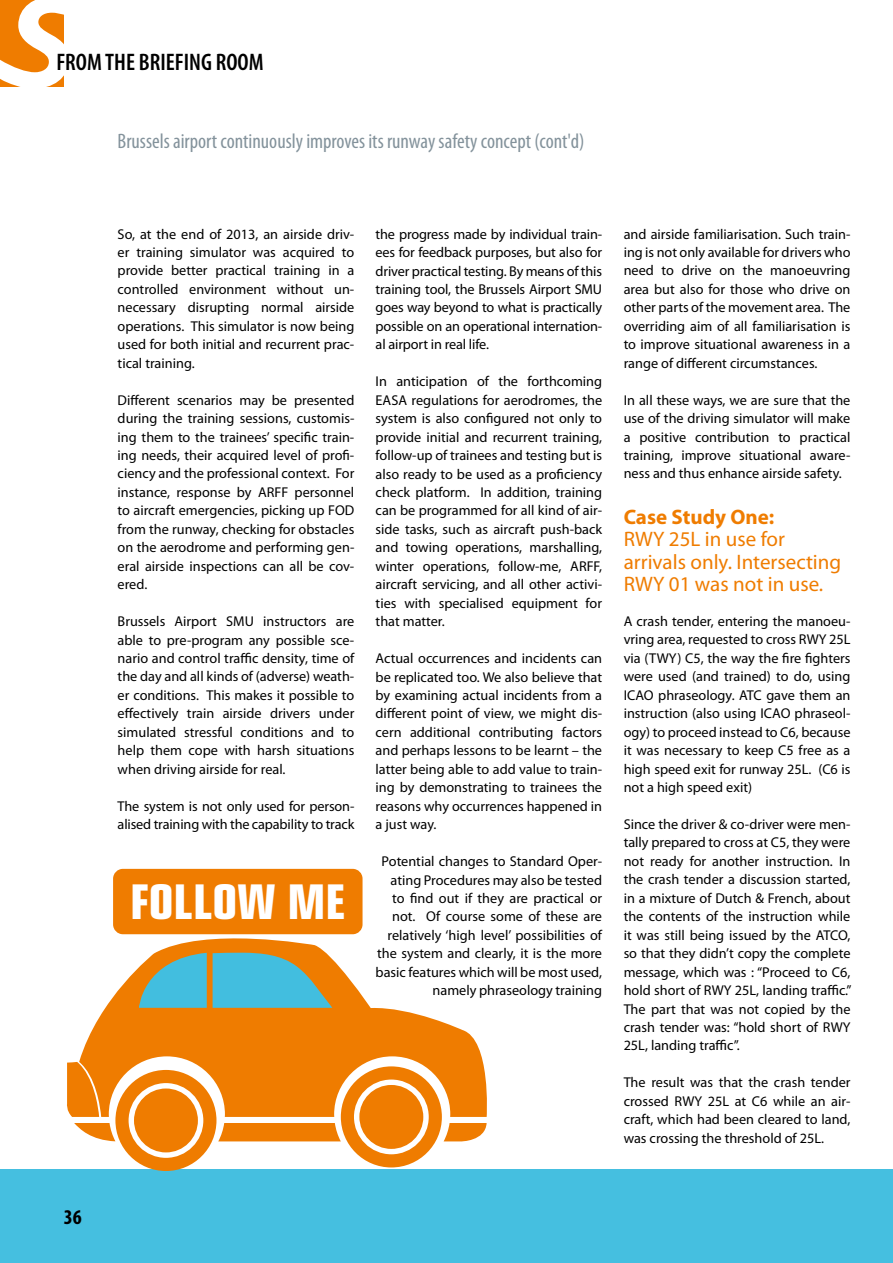
<style>
.page{position:relative;width:893px;height:1263px;background:#fff}
.page>*{position:absolute;margin:0;border:0;box-sizing:border-box;transform-origin:0 0}
.t1{font:700 condensed 47.85px "Eurostile LT Std";color:#fff}
.t2{font:600 condensed 24px "Myriad Pro";color:#000}
.t3{font:condensed 21px "Myriad Pro";color:#83929b}
.t4{font:21px/22.5px "Myriad Pro";color:#ef7c00}
.t5{font:700 21px "Myriad Pro";color:#ef7c00}
.t6{font:700 condensed 21px "Myriad Pro";color:#000}
.t7{font:14.25px/18.5px "Myriad Pro";color:#000;text-align:justify}
</style>
<div class="page">
<div style="left:0;top:1169px;width:893px;height:94px;background:#45bfe0"></div>
<svg style="left:0;top:0;width:64px;height:87px"></svg>
<svg style="left:79px;top:927px;width:404px;height:135px;fill:#ef7c00"></svg>
<svg style="left:213px;top:953px;width:119px;height:55px;background:#65b0b1"></svg>
<svg style="left:139px;top:953px;width:68px;height:55px;background:#6eb1ae"></svg>
<svg style="left:67px;top:1062px;width:420px;height:109px"></svg>
<div style="left:134px;top:1088px;width:64px;height:64px;background:#ef7c00;border-radius:50%"></div>
<div style="left:113px;top:869px;width:250px;height:65px;background:#ef7c00;border-radius:10px"></div>
<h2 class="t2" style="left:56px;top:48px;width:209px">FROM THE BRIEFING ROOM</h2>
<h3 class="t3" style="left:118px;top:129px;width:468px">Brussels airport continuously improves its runway safety concept (cont'd)</h3>
<h3 class="t6" style="left:64px;top:1205px;width:19px">36</h3>
<p class="t7" style="left:118px;top:225px;width:238px">So, at the end of 2013, an airside driv&shy;er training simulator was acquired to provide better practical training in a controlled environment without un&shy;necessary disrupting normal airside operations. This simulator is now being used for both initial and recurrent prac&shy;tical training.</p>
<p class="t7" style="left:118px;top:391px;width:238px">Different scenarios may be presented during the training sessions, customis&shy;ing them to the trainees’ specific train&shy;ing needs, their acquired level of profi&shy;ciency and the professional context. For instance, response by ARFF personnel to aircraft emergencies, picking up FOD from the runway, checking for obstacles on the aerodrome and performing gen&shy;eral airside inspections can all be cov&shy;ered.</p>
<p class="t7" style="left:118px;top:612px;width:238px">Brussels Airport SMU instructors are able to pre-program any possible sce&shy;nario and control traffic density, time of the day and all kinds of (adverse) weath&shy;er conditions. This makes it possible to effectively train airside drivers under simulated stressful conditions and to help them cope with harsh situations when driving airside for real.</p>
<p class="t7" style="left:118px;top:797px;width:238px">The system is not only used for person&shy;alised training with the capability to track</p>
<h1 class="t1" style="left:130px;top:873px;width:217px">FOLLOW ME</h1>
<p class="t7" style="left:376px;top:225px;width:228px">the progress made by individual train&shy;ees for feedback purposes, but also for driver practical testing. By means of this training tool, the Brussels Airport SMU goes way beyond to what is practically possible on an operational internation&shy;al airport in real life.</p>
<p class="t7" style="left:376px;top:372px;width:228px">In anticipation of the forthcoming EASA regulations for aerodromes, the system is also configured not only to provide initial and recurrent training, follow-up of trainees and testing but is also ready to be used as a proficiency check platform. In addition, training can be programmed for all kind of air&shy;side tasks, such as aircraft push-back and towing operations, marshalling, winter operations, follow-me, ARFF, aircraft servicing, and all other activi&shy;ties with specialised equipment for that matter.</p>
<p class="t7" style="left:376px;top:649px;width:228px">Actual occurrences and incidents can be replicated too. We also believe that by examining actual incidents from a different point of view, we might dis&shy;cern additional contributing factors and perhaps lessons to be learnt – the latter being able to add value to train&shy;ing by demonstrating to trainees the reasons why occurrences happened in a just way.</p>
<p class="t7" style="left:376px;top:852px;width:228px;text-align:right">Potential changes to Standard Oper&shy;ating Procedures may also be tested to find out if they are practical or not. Of course some of these are relatively ‘high level’ possibilities of the system and clearly, it is the more basic features which will be most used, namely phraseology training</p>
<p class="t7" style="left:624px;top:225px;width:228px">and airside familiarisation. Such train&shy;ing is not only available for drivers who need to drive on the manoeuvring area but also for those who drive on other parts of the movement area. The overriding aim of all familiarisation is to improve situational awareness in a range of different circumstances.</p>
<p class="t7" style="left:624px;top:391px;width:228px">In all these ways, we are sure that the use of the driving simulator will make a positive contribution to practical training, improve situational aware&shy;ness and thus enhance airside safety.</p>
<h3 class="t5" style="left:624px;top:505px;width:152px">Case Study One:</h3>
<h3 class="t4" style="left:624px;top:528px;width:219px">RWY 25L in use for arrivals only. Intersecting<br>RWY 01 was not in use.</h3>
<p class="t7" style="left:624px;top:612px;width:228px">A crash tender, entering the manoeu&shy;vring area, requested to cross RWY 25L via (TWY) C5, the way the fire fighters were used (and trained) to do, using ICAO phraseology. ATC gave them an instruction (also using ICAO phraseol&shy;ogy) to proceed instead to C6, because it was necessary to keep C5 free as a high speed exit for runway 25L. (C6 is not a high speed exit)</p>
<p class="t7" style="left:624px;top:815px;width:229px">Since the driver &amp; co-driver were men&shy;tally prepared to cross at C5, they were not ready for another instruction. In the crash tender a discussion started, in a mixture of Dutch &amp; French, about the contents of the instruction while it was still being issued by the ATCO, so that they didn’t copy the complete message, which was : “Proceed to C6, hold short of RWY 25L, landing traffic.” The part that was not copied by the crash tender was: “hold short of RWY 25L, landing traffic”.</p>
<p class="t7" style="left:624px;top:1074px;width:228px">The result was that the crash tender crossed RWY 25L at C6 while an air&shy;craft, which had been cleared to land, was crossing the threshold of 25L.</p>
</div>
